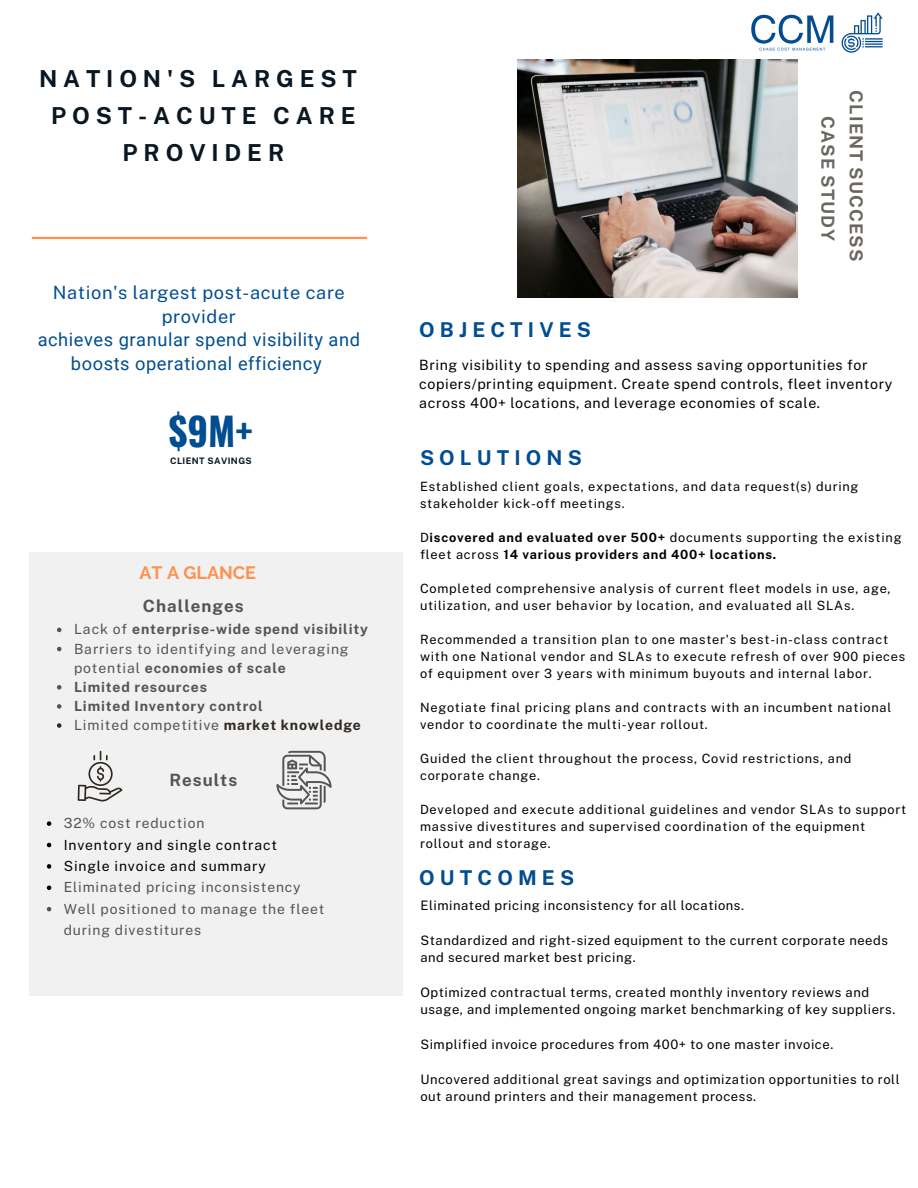
<style>
.page{position:relative;width:918px;height:1188px;background:#fff}
.page>*{position:absolute;margin:0;border:0;box-sizing:border-box;transform-origin:0 0}
.t1{font:700 38.55px "Oswald";color:#004d91}
.t2{font:700 23.4px/37.2px "Public Sans";letter-spacing:.25em;color:#091722;text-align:center}
.t3{font:700 20.4px "Public Sans";letter-spacing:.25em;color:#004d91}
.t4{font:18.3px/23.7px "Roboto";letter-spacing:.03em;color:#004d91;text-align:center}
.t5{font:18.3px/23.7px "Public Sans";letter-spacing:.03em;color:#004d91;text-align:center}
.t6{font:700 18px/28.2px "Public Sans";letter-spacing:.06em;color:#2e281f;text-align:center}
.t7{font:700 18px "Raleway";color:#ff914d}
.t8{font:700 16.95px "Public Sans";letter-spacing:.06em;color:#545454}
.t9{font:14.25px/19.2px "Public Sans";letter-spacing:.04em;color:#000}
.t10{font:700 13.95px/19.2px "Public Sans";letter-spacing:.06em;color:#545454}
.t11{font:13.95px/21.3px "Public Sans";letter-spacing:.06em;color:#545454}
.t12{font:13.95px/21.3px "Public Sans";letter-spacing:.06em;color:#000}
.t13{font:13.05px/17.4px "Public Sans";letter-spacing:.04em;color:#000}
.t14{font:12.75px/17px "Public Sans";letter-spacing:.06em;color:#000}
.t15{font:700 12.75px/17px "Public Sans";letter-spacing:.06em;color:#000}
.t16{font:700 9px "Public Sans";letter-spacing:.045em;color:#091722}
.s1{font-weight:400}
.s2{color:#2e281f}
</style>
<div class="page">
<div style="left:29px;top:552px;width:373px;height:443px;background:#f1f1f1"></div>
<hr style="left:32px;top:237px;width:335px;height:2px;background:#ff914d">
<img style="left:751px;top:12px;width:132px;height:41px">
<svg style="left:78px;top:751px;width:44px;height:50px"></svg>
<svg style="left:276px;top:751px;width:56px;height:58px"></svg>
<img style="left:518px;top:59px;width:280px;height:239px">
<svg style="left:57px;top:628px;width:4px;height:4px"></svg>
<svg style="left:57px;top:647px;width:4px;height:4px"></svg>
<svg style="left:57px;top:685px;width:4px;height:5px"></svg>
<svg style="left:57px;top:704px;width:4px;height:5px"></svg>
<svg style="left:57px;top:723px;width:4px;height:5px"></svg>
<svg style="left:47px;top:821px;width:4px;height:5px"></svg>
<svg style="left:47px;top:843px;width:4px;height:4px"></svg>
<svg style="left:47px;top:864px;width:4px;height:5px"></svg>
<svg style="left:47px;top:886px;width:4px;height:4px"></svg>
<svg style="left:47px;top:907px;width:4px;height:4px"></svg>
<h2 class="t2" style="left:39px;top:60px;width:319px">NATION'S LARGEST<br>POST-ACUTE CARE<br>PROVIDER</h2>
<h3 class="t5" style="left:53px;top:280px;width:294px">Nation's largest post-acute care provider</h3>
<h3 class="t4" style="left:38px;top:328px;width:324px">achieves granular spend visibility and boosts operational efficiency</h3>
<h1 class="t1" style="left:169px;top:402px;width:85px">$9M+</h1>
<p class="t16" style="left:170px;top:455px;width:83px">CLIENT SAVINGS</p>
<h3 class="t7" style="left:140px;top:562px;width:118px">AT A GLANCE</h3>
<h3 class="t8" style="left:143px;top:595px;width:102px">Challenges</h3>
<p class="t10" style="left:74px;top:620px;width:296px"><span class="s1">Lack of</span> enterprise-wide spend visibility<br><span class="s1">Barriers to identifying and leveraging potential</span> economies of scale<br>Limited resources<br>Limited Inventory control<br><span class="s1">Limited competitive</span> <span class="s2">market knowledge</span></p>
<h3 class="t8" style="left:169px;top:770px;width:69px">Results</h3>
<p class="t11" style="left:64px;top:812px;width:142px">32% cost reduction</p>
<p class="t12" style="left:64px;top:834px;width:215px">Inventory and single contract<br>Single invoice and summary</p>
<p class="t11" style="left:64px;top:877px;width:262px">Eliminated pricing inconsistency<br>Well positioned to manage the fleet during divestitures</p>
<h3 class="t3" style="left:419px;top:318px;width:173px">OBJECTIVES</h3>
<h3 class="t6" style="left:870px;top:90px;width:173px;rotate:90deg">CLIENT SUCCESS<br>CASE STUDY</h3>
<p class="t9" style="left:419px;top:355px;width:475px">Bring visibility to spending and assess saving opportunities for copiers/printing equipment. Create spend controls, fleet inventory across 400+ locations, and leverage economies of scale.</p>
<h3 class="t3" style="left:420px;top:446px;width:163px">SOLUTIONS</h3>
<p class="t14" style="left:420px;top:478px;width:440px">Established client goals, expectations, and data request(s) during stakeholder kick-off meetings.</p>
<p class="t15" style="left:420px;top:529px;width:483px"><span class="s1">D</span>iscovered and evaluated over 500+ <span class="s1">documents supporting the existing fleet across</span> 14 various providers and 400+ locations.</p>
<p class="t14" style="left:420px;top:580px;width:472px">Completed comprehensive analysis of current fleet models in use, age, utilization, and user behavior by location, and evaluated all SLAs.</p>
<p class="t14" style="left:420px;top:631px;width:487px">Recommended a transition plan to one master's best-in-class contract with one National vendor and SLAs to execute refresh of over 900 pieces of equipment over 3 years with minimum buyouts and internal labor.</p>
<p class="t14" style="left:420px;top:699px;width:473px">Negotiate final pricing plans and contracts with an incumbent national vendor to coordinate the multi-year rollout.</p>
<p class="t14" style="left:420px;top:750px;width:433px">Guided the client throughout the process, Covid restrictions, and corporate change.</p>
<p class="t14" style="left:420px;top:801px;width:488px">Developed and execute additional guidelines and vendor SLAs to support massive divestitures and supervised coordination of the equipment rollout and storage.</p>
<h3 class="t3" style="left:419px;top:866px;width:156px">OUTCOMES</h3>
<p class="t13" style="left:420px;top:897px;width:325px">Eliminated pricing inconsistency for all locations.</p>
<p class="t13" style="left:420px;top:932px;width:469px">Standardized and right-sized equipment to the current corporate needs and secured market best pricing.</p>
<p class="t13" style="left:420px;top:984px;width:476px">Optimized contractual terms, created monthly inventory reviews and usage, and implemented ongoing market benchmarking of key suppliers.</p>
<p class="t13" style="left:420px;top:1036px;width:414px">Simplified invoice procedures from 400+ to one master invoice.</p>
<p class="t13" style="left:420px;top:1071px;width:481px">Uncovered additional great savings and optimization opportunities to roll out around printers and their management process.</p>
</div>
